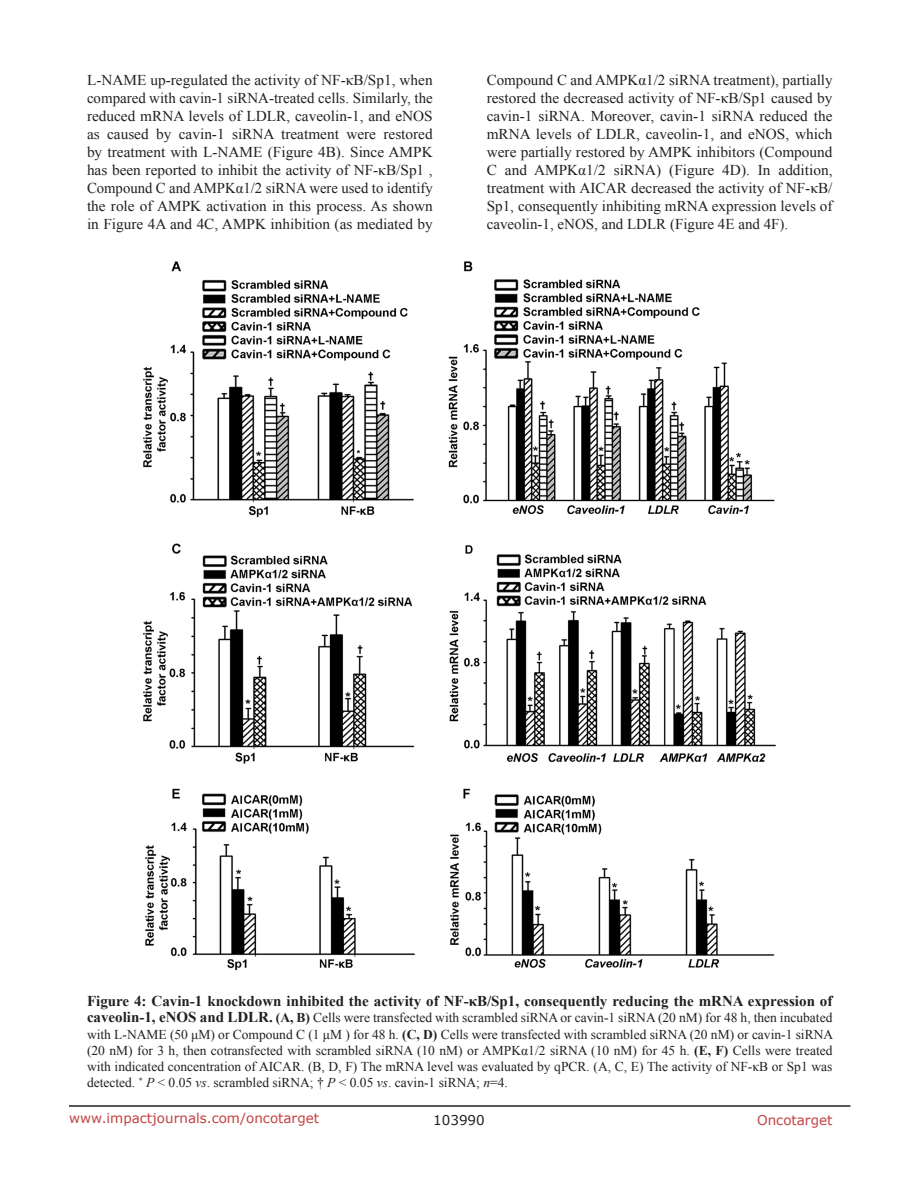
<style>
.page{position:relative;width:918px;height:1188px;background:#fff}
.page>*{position:absolute;margin:0;border:0;box-sizing:border-box;transform-origin:0 0}
.BodyText{font:15px/18px "Times New Roman";color:#231f20;text-align:justify}
.figuretext{font:700 15px "Times New Roman";color:#231f20}
.figuretext-2{font:13.5px/16.2px "Times New Roman";color:#231f20;text-align:justify}
.t1{font:13.5px "Verdana";color:#c24141}
.t2{font:13.5px "Verdana";color:#231f20}
.s1{font-weight:700;font-size:15px}
.s2{font-weight:700}
.s3{font-style:italic}
</style>
<div class="page">
<hr style="left:69px;top:1105px;width:781px;height:2px;background:#231f20">
<img style="left:143px;top:261px;width:633px;height:710px">
<p class="BodyText" style="left:87px;top:71px;width:347px">L-NAME up-regulated the activity of NF-κB/Sp1, when compared with cavin-1 siRNA-treated cells. Similarly, the reduced mRNA levels of LDLR, caveolin-1, and eNOS as caused by cavin-1 siRNA treatment were restored by treatment with L-NAME (Figure 4B). Since AMPK has been reported to inhibit the activity of NF-κB/Sp1 , Compound C and AMPKα1/2 siRNA were used to identify the role of AMPK activation in this process. As shown in Figure 4A and 4C, AMPK inhibition (as mediated by</p>
<p class="BodyText" style="left:487px;top:71px;width:347px">Compound C and AMPKα1/2 siRNA treatment), partially restored the decreased activity of NF-κB/Sp1 caused by cavin-1 siRNA. Moreover, cavin-1 siRNA reduced the mRNA levels of LDLR, caveolin-1, and eNOS, which were partially restored by AMPK inhibitors (Compound C and AMPKα1/2 siRNA) (Figure 4D). In addition, treatment with AICAR decreased the activity of NF-κB/ Sp1, consequently inhibiting mRNA expression levels of caveolin-1, eNOS, and LDLR (Figure 4E and 4F).</p>
<p class="figuretext" style="left:87px;top:991px;width:747px">Figure 4: Cavin-1 knockdown inhibited the activity of NF-κB/Sp1, consequently reducing the mRNA expression of</p>
<p class="figuretext-2" style="left:87px;top:1010px;width:748px"><span class="s1">caveolin-1, eNOS and LDLR.</span> <span class="s2">(A, B)</span> Cells were transfected with scrambled siRNA or cavin-1 siRNA (20 nM) for 48 h, then incubated with L-NAME (50 μM) or Compound C (1 μM ) for 48 h. <span class="s2">(C, D)</span> Cells were transfected with scrambled siRNA (20 nM) or cavin-1 siRNA (20 nM) for 3 h, then cotransfected with scrambled siRNA (10 nM) or AMPKα1/2 siRNA (10 nM) for 45 h. <span class="s2">(E, F)</span> Cells were treated with indicated concentration of AICAR. (B, D, F) The mRNA level was evaluated by qPCR. (A, C, E) The activity of NF-κB or Sp1 was detected. <sup>*</sup> <span class="s3">P</span> &lt; 0.05 <span class="s3">vs</span>. scrambled siRNA; † <span class="s3">P</span> &lt; 0.05 <span class="s3">vs</span>. cavin-1 siRNA; <span class="s3">n</span>=4.</p>
<p class="t1" style="left:69px;top:1109px;width:252px">www.impactjournals.com/oncotarget</p>
<p class="t2" style="left:433px;top:1111px;width:53px">103990</p>
<p class="t1" style="left:757px;top:1111px;width:77px">Oncotarget</p>
</div>
